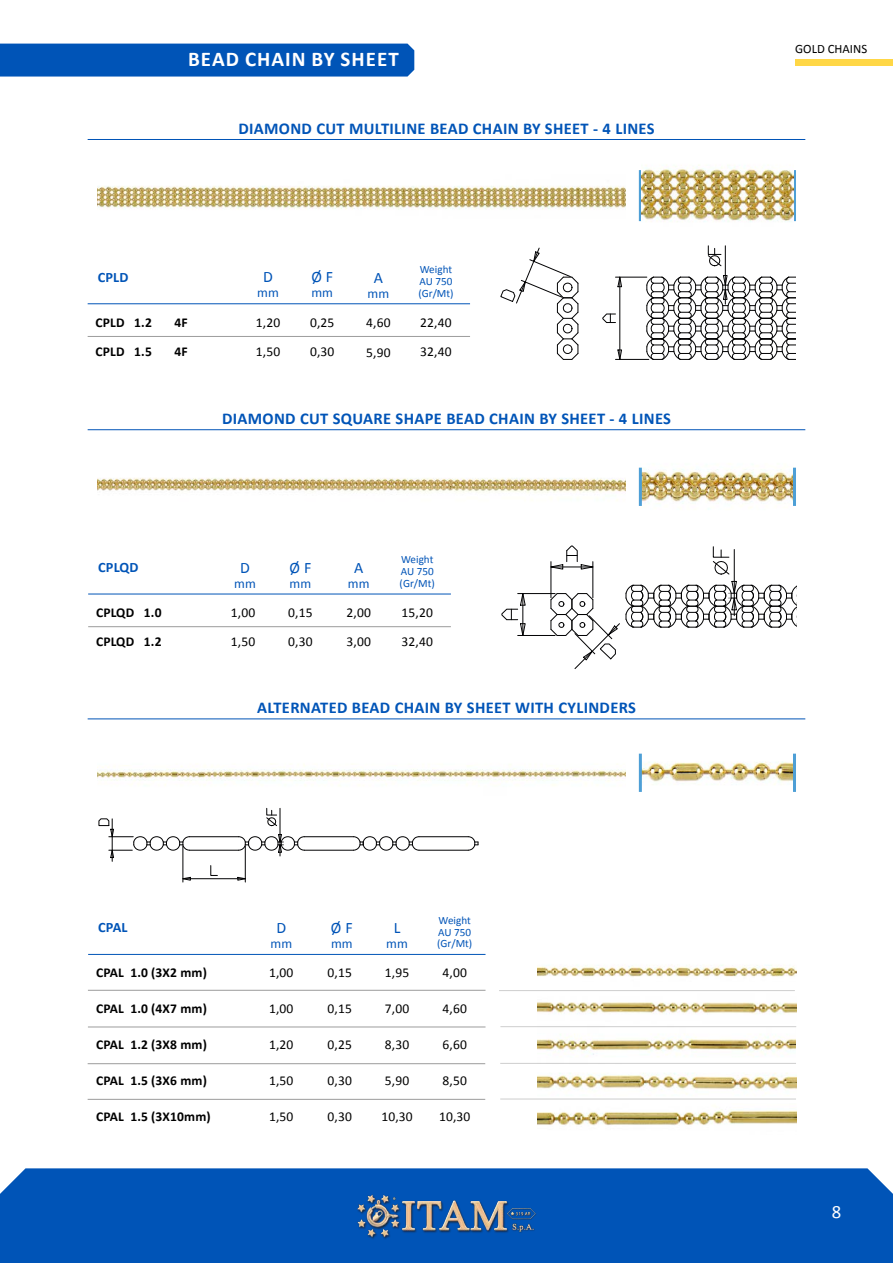
<style>
.page{position:relative;width:893px;height:1263px;background:#fff}
.page>*{position:absolute;margin:0;border:0;box-sizing:border-box;transform-origin:0 0}
.t1{font:700 21px "Calibri";letter-spacing:.05em;color:#fff}
.t2{font:18.75px "Calibri";color:#fff}
.t3{font:700 16.5px "Calibri";letter-spacing:.02em;color:#0054b7}
.t4{font:15.9px "Calibri";color:#0054b7}
.t5{font:700 14.4px "Calibri";letter-spacing:.01em;color:#0054b7}
.t6{font:13.5px "Calibri";letter-spacing:.01em;color:#000}
.t7{font:700 13.5px "Calibri";letter-spacing:.01em;color:#000}
.t8{font:13.5px "Calibri";letter-spacing:.01em;color:#0054b7}
.t9{font:12.75px "Calibri";color:#000}
.t10{font:11.1px "Calibri";color:#0054b7}
</style>
<div class="page">
<div style="left:0;top:1168px;width:893px;height:95px;background:#0054b7"></div>
<img style="left:352px;top:1190px;width:189px;height:51px">
<div style="left:0;top:44px;width:414px;height:33px;background:#0054b7"></div>
<svg style="left:824px;top:1224px;width:25px;height:1px"></svg>
<div style="left:795px;top:60px;width:98px;height:6px;background:#ffd746"></div>
<img style="left:538px;top:1002px;width:258px;height:123px">
<hr style="left:88px;top:139px;width:717px;height:1px;background:#0054b7">
<hr style="left:88px;top:429px;width:717px;height:1px;background:#0054b7">
<hr style="left:88px;top:718px;width:717px;height:1px;background:#0054b7">
<hr style="left:88px;top:336px;width:382px;height:1px;background:#9c9c9c">
<hr style="left:88px;top:303px;width:382px;height:1px;background:#0054b7">
<hr style="left:88px;top:626px;width:363px;height:1px;background:#9c9c9c">
<hr style="left:88px;top:594px;width:363px;height:1px;background:#0054b7">
<hr style="left:88px;top:990px;width:397px;height:1px;background:#9c9c9c">
<hr style="left:499px;top:990px;width:296px;height:1px;background:#9c9c9c">
<hr style="left:88px;top:1063px;width:397px;height:1px;background:#9c9c9c">
<hr style="left:500px;top:1063px;width:296px;height:1px;background:#9c9c9c">
<hr style="left:88px;top:1027px;width:397px;height:1px;background:#9c9c9c">
<hr style="left:500px;top:1026px;width:296px;height:1px;background:#9c9c9c">
<hr style="left:88px;top:1099px;width:397px;height:1px;background:#9c9c9c">
<hr style="left:500px;top:1099px;width:296px;height:1px;background:#9c9c9c">
<hr style="left:88px;top:954px;width:397px;height:1px;background:#0054b7">
<hr style="left:639px;top:170px;width:3px;height:51px;background:#4e9fd6">
<hr style="left:793px;top:170px;width:3px;height:51px;background:#4e9fd6">
<img style="left:98px;top:186px;width:528px;height:24px">
<img style="left:642px;top:165px;width:151px;height:57px">
<img style="left:98px;top:477px;width:528px;height:23px">
<img style="left:640px;top:467px;width:153px;height:43px">
<hr style="left:639px;top:468px;width:3px;height:38px;background:#4e9fd6">
<hr style="left:793px;top:468px;width:3px;height:38px;background:#4e9fd6">
<hr style="left:725px;top:246px;width:1px;height:39px;background:#020203">
<svg style="left:707px;top:245px;width:15px;height:22px"></svg>
<svg style="left:646px;top:275px;width:150px;height:85px"></svg>
<hr style="left:619px;top:277px;width:1px;height:82px;background:#020203">
<hr style="left:615px;top:359px;width:34px;height:1px;background:#020203">
<hr style="left:615px;top:277px;width:32px;height:1px;background:#020203">
<svg style="left:602px;top:313px;width:14px;height:10px"></svg>
<svg style="left:617px;top:349px;width:5px;height:11px"></svg>
<svg style="left:617px;top:276px;width:5px;height:11px"></svg>
<svg style="left:500px;top:247px;width:79px;height:113px"></svg>
<img style="left:98px;top:764px;width:528px;height:22px">
<img style="left:538px;top:965px;width:258px;height:12px">
<img style="left:640px;top:753px;width:154px;height:32px">
<hr style="left:190px;top:850px;width:49px;height:1px;background:#020203">
<hr style="left:190px;top:836px;width:49px;height:1px;background:#020203">
<svg style="left:353px;top:836px;width:66px;height:15px"></svg>
<svg style="left:468px;top:836px;width:11px;height:15px"></svg>
<hr style="left:304px;top:850px;width:49px;height:1px;background:#020203">
<hr style="left:419px;top:850px;width:49px;height:1px;background:#020203">
<hr style="left:304px;top:836px;width:49px;height:1px;background:#020203">
<hr style="left:419px;top:836px;width:49px;height:1px;background:#020203">
<svg style="left:99px;top:818px;width:91px;height:43px"></svg>
<hr style="left:280px;top:808px;width:1px;height:34px;background:#020203">
<svg style="left:266px;top:808px;width:11px;height:18px"></svg>
<svg style="left:238px;top:834px;width:67px;height:22px"></svg>
<svg style="left:210px;top:865px;width:8px;height:11px"></svg>
<svg style="left:182px;top:877px;width:9px;height:4px"></svg>
<svg style="left:237px;top:877px;width:8px;height:4px"></svg>
<hr style="left:183px;top:878px;width:62px;height:1px;background:#020203">
<hr style="left:183px;top:846px;width:1px;height:36px;background:#020203">
<hr style="left:245px;top:846px;width:1px;height:36px;background:#020203">
<hr style="left:639px;top:754px;width:3px;height:38px;background:#4e9fd6">
<hr style="left:793px;top:754px;width:3px;height:38px;background:#4e9fd6">
<hr style="left:551px;top:562px;width:1px;height:36px;background:#020203">
<hr style="left:593px;top:562px;width:1px;height:36px;background:#020203">
<svg style="left:550px;top:545px;width:44px;height:25px"></svg>
<hr style="left:518px;top:635px;width:37px;height:1px;background:#020203">
<hr style="left:518px;top:593px;width:37px;height:1px;background:#020203">
<svg style="left:501px;top:593px;width:25px;height:43px"></svg>
<hr style="left:734px;top:549px;width:1px;height:44px;background:#020203">
<svg style="left:712px;top:546px;width:18px;height:29px"></svg>
<svg style="left:550px;top:581px;width:246px;height:88px"></svg>
<p class="t1" style="left:188px;top:46px;width:212px">BEAD CHAIN BY SHEET</p>
<p class="t3" style="left:238px;top:118px;width:418px">DIAMOND CUT MULTILINE BEAD CHAIN BY SHEET - 4 LINES</p>
<p class="t5" style="left:98px;top:268px;width:32px">CPLD</p>
<p class="t4" style="left:263px;top:267px;width:11px">D</p>
<p class="t8" style="left:257px;top:285px;width:23px">mm</p>
<p class="t4" style="left:311px;top:267px;width:23px">Ø F</p>
<p class="t8" style="left:311px;top:285px;width:23px">mm</p>
<p class="t4" style="left:374px;top:268px;width:11px">A</p>
<p class="t8" style="left:368px;top:285px;width:23px">mm</p>
<p class="t10" style="left:420px;top:262px;width:34px">Weight</p>
<p class="t10" style="left:419px;top:274px;width:34px">AU 750</p>
<p class="t10" style="left:418px;top:286px;width:37px">(Gr/Mt)</p>
<p class="t7" style="left:96px;top:314px;width:58px">CPLD 1.2</p>
<p class="t7" style="left:174px;top:314px;width:15px">4F</p>
<p class="t7" style="left:96px;top:343px;width:58px">CPLD 1.5</p>
<p class="t7" style="left:174px;top:343px;width:15px">4F</p>
<p class="t6" style="left:256px;top:314px;width:26px">1,20</p>
<p class="t6" style="left:256px;top:343px;width:26px">1,50</p>
<p class="t6" style="left:310px;top:314px;width:26px">0,25</p>
<p class="t6" style="left:310px;top:343px;width:26px">0,30</p>
<p class="t6" style="left:366px;top:314px;width:26px">4,60</p>
<p class="t6" style="left:366px;top:344px;width:26px">5,90</p>
<p class="t6" style="left:420px;top:314px;width:33px">22,40</p>
<p class="t6" style="left:420px;top:343px;width:33px">32,40</p>
<p class="t3" style="left:222px;top:408px;width:450px">DIAMOND CUT SQUARE SHAPE BEAD CHAIN BY SHEET - 4 LINES</p>
<p class="t5" style="left:98px;top:558px;width:42px">CPLQD</p>
<p class="t4" style="left:240px;top:557px;width:11px">D</p>
<p class="t8" style="left:234px;top:575px;width:23px">mm</p>
<p class="t4" style="left:289px;top:557px;width:23px">Ø F</p>
<p class="t8" style="left:290px;top:575px;width:23px">mm</p>
<p class="t4" style="left:354px;top:557px;width:11px">A</p>
<p class="t8" style="left:348px;top:575px;width:23px">mm</p>
<p class="t10" style="left:401px;top:552px;width:34px">Weight</p>
<p class="t10" style="left:401px;top:564px;width:34px">AU 750</p>
<p class="t10" style="left:400px;top:576px;width:37px">(Gr/Mt)</p>
<p class="t7" style="left:96px;top:604px;width:67px">CPLQD 1.0</p>
<p class="t7" style="left:96px;top:633px;width:67px">CPLQD 1.2</p>
<p class="t6" style="left:231px;top:604px;width:26px">1,00</p>
<p class="t6" style="left:231px;top:633px;width:26px">1,50</p>
<p class="t6" style="left:288px;top:604px;width:26px">0,15</p>
<p class="t6" style="left:288px;top:633px;width:26px">0,30</p>
<p class="t6" style="left:346px;top:604px;width:26px">2,00</p>
<p class="t6" style="left:346px;top:633px;width:26px">3,00</p>
<p class="t6" style="left:402px;top:604px;width:33px">15,20</p>
<p class="t6" style="left:402px;top:633px;width:33px">32,40</p>
<p class="t3" style="left:257px;top:697px;width:380px">ALTERNATED BEAD CHAIN BY SHEET WITH CYLINDERS</p>
<p class="t5" style="left:98px;top:918px;width:31px">CPAL</p>
<p class="t4" style="left:276px;top:918px;width:11px">D</p>
<p class="t8" style="left:270px;top:935px;width:23px">mm</p>
<p class="t7" style="left:96px;top:964px;width:112px">CPAL 1.0 (3X2 mm)</p>
<p class="t7" style="left:96px;top:1000px;width:112px">CPAL 1.0 (4X7 mm)</p>
<p class="t7" style="left:96px;top:1036px;width:112px">CPAL 1.2 (3X8 mm)</p>
<p class="t7" style="left:96px;top:1072px;width:112px">CPAL 1.5 (3X6 mm)</p>
<p class="t7" style="left:96px;top:1108px;width:116px">CPAL 1.5 (3X10mm)</p>
<p class="t6" style="left:269px;top:964px;width:26px">1,00</p>
<p class="t6" style="left:269px;top:1000px;width:26px">1,00</p>
<p class="t6" style="left:269px;top:1036px;width:26px">1,20</p>
<p class="t6" style="left:269px;top:1072px;width:26px">1,50</p>
<p class="t6" style="left:269px;top:1108px;width:26px">1,50</p>
<p class="t4" style="left:331px;top:918px;width:23px">Ø F</p>
<p class="t8" style="left:331px;top:935px;width:23px">mm</p>
<p class="t6" style="left:328px;top:964px;width:26px">0,15</p>
<p class="t6" style="left:328px;top:1000px;width:26px">0,15</p>
<p class="t6" style="left:328px;top:1036px;width:26px">0,25</p>
<p class="t6" style="left:328px;top:1072px;width:26px">0,30</p>
<p class="t6" style="left:328px;top:1108px;width:26px">0,30</p>
<p class="t4" style="left:394px;top:918px;width:8px">L</p>
<p class="t8" style="left:386px;top:935px;width:23px">mm</p>
<p class="t6" style="left:385px;top:964px;width:26px">1,95</p>
<p class="t6" style="left:385px;top:1000px;width:26px">7,00</p>
<p class="t6" style="left:385px;top:1036px;width:26px">8,30</p>
<p class="t6" style="left:385px;top:1072px;width:26px">5,90</p>
<p class="t6" style="left:381px;top:1108px;width:33px">10,30</p>
<p class="t10" style="left:439px;top:913px;width:34px">Weight</p>
<p class="t10" style="left:438px;top:925px;width:34px">AU 750</p>
<p class="t10" style="left:437px;top:937px;width:37px">(Gr/Mt)</p>
<p class="t6" style="left:442px;top:964px;width:26px">4,00</p>
<p class="t6" style="left:442px;top:1000px;width:26px">4,60</p>
<p class="t6" style="left:442px;top:1036px;width:26px">6,60</p>
<p class="t6" style="left:442px;top:1072px;width:26px">8,50</p>
<p class="t6" style="left:439px;top:1108px;width:33px">10,30</p>
<p class="t9" style="left:795px;top:41px;width:73px">GOLD CHAINS</p>
<h2 class="t2" style="left:832px;top:1200px;width:11px">8</h2>
</div>
